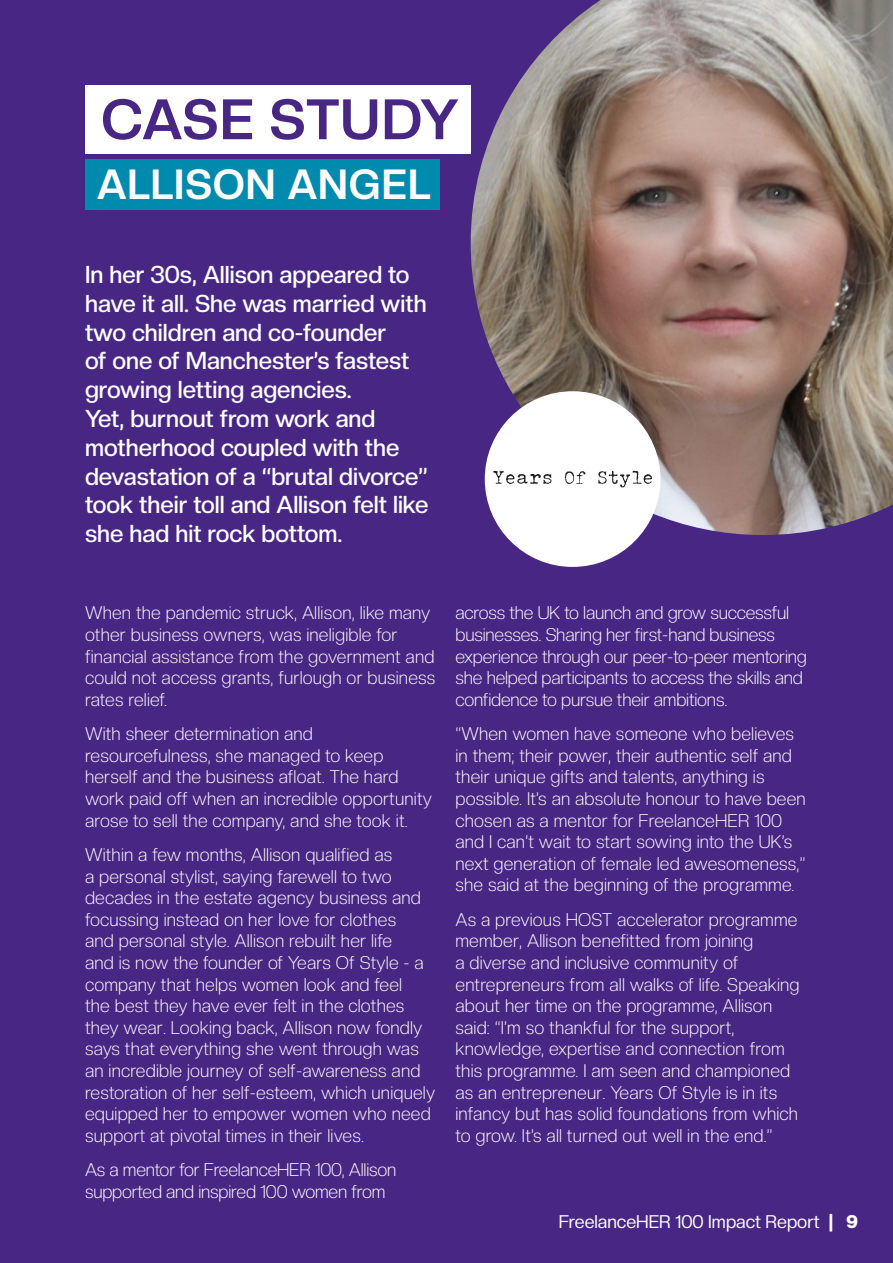
<style>
.page{position:relative;width:893px;height:1263px;background:#482683}
.page>*{position:absolute;margin:0;border:0;box-sizing:border-box;transform-origin:0 0}
.Page_title{font:700 55.95px "Creato Display";letter-spacing:.01em;color:#482683}
.Page_title-2{font:700 41.4px "Creato Display";letter-spacing:.025em;color:#fff}
.Intro_paragraph{font:500 24px/28.8px "Creato Display";color:#fff}
.Main_body{font:300 18px/21.6px "Creato Display";letter-spacing:.01em;color:#fff}
.Main_body-2{font:300 18px/21.6px "Creato Display";letter-spacing:-.01em;color:#fff}
.t1{font:18px "Creato Display";color:#fff}
.s1{font-weight:900}
</style>
<div class="page">
<div style="left:85px;top:85px;width:386px;height:69px;background:#fff"></div>
<div style="left:85px;top:159px;width:355px;height:51px;background:#008bae"></div>
<img style="left:471px;top:0;width:422px;height:535px">
<div style="left:485px;top:391px;width:175px;height:176px;background:#fff;border-radius:50%"></div>
<svg style="left:493px;top:471px;width:58px;height:13px"></svg>
<svg style="left:565px;top:471px;width:20px;height:13px"></svg>
<svg style="left:598px;top:471px;width:54px;height:16px"></svg>
<p class="Page_title" style="left:101px;top:86px;width:359px">CASE STUDY</p>
<p class="Page_title-2" style="left:97px;top:160px;width:335px">ALLISON ANGEL</p>
<p class="Intro_paragraph" style="left:85px;top:260px;width:345px">In her 30s, Allison appeared to have it all. She was married with two children and co-founder<br>of one of Manchester’s fastest growing letting agencies.<br>Yet, burnout from work and motherhood coupled with the devastation of a “brutal divorce” took their toll and Allison felt like she had hit rock bottom.</p>
<p class="Main_body" style="left:85px;top:602px;width:352px">When the pandemic struck, Allison, like many other business owners, was ineligible for financial assistance from the government and could not access grants, furlough or business rates relief.</p>
<p class="Main_body" style="left:85px;top:723px;width:349px">With sheer determination and resourcefulness, she managed to keep herself and the business afloat. The hard work paid off when an incredible opportunity arose to sell the company, and she took it.</p>
<p class="Main_body" style="left:85px;top:843px;width:352px">Within a few months, Allison qualified as<br>a personal stylist, saying farewell to two decades in the estate agency business and focussing instead on her love for clothes<br>and personal style. Allison rebuilt her life<br>and is now the founder of Years Of Style - a company that helps women look and feel<br>the best they have ever felt in the clothes they wear. Looking back, Allison now fondly says that everything she went through was an incredible journey of self-awareness and restoration of her self-esteem, which uniquely equipped her to empower women who need support at pivotal times in their lives.</p>
<p class="Main_body-2" style="left:85px;top:1159px;width:313px">As a mentor for FreelanceHER 100, Allison supported and inspired 100 women from</p>
<p class="Main_body-2" style="left:455px;top:602px;width:353px">across the UK to launch and grow successful businesses. Sharing her first-hand business experience through our peer-to-peer mentoring she helped participants to access the skills and confidence to pursue their ambitions.</p>
<p class="Main_body" style="left:455px;top:723px;width:352px">“When women have someone who believes in them; their power, their authentic self and their unique gifts and talents, anything is possible. It’s an absolute honour to have been chosen as a mentor for FreelanceHER 100 and I can’t wait to start sowing into the UK’s next generation of female led awesomeness,” she said at the beginning of the programme.</p>
<p class="Main_body" style="left:455px;top:908px;width:346px">As a previous HOST accelerator programme member, Allison benefitted from joining<br>a diverse and inclusive community of entrepreneurs from all walks of life. Speaking about her time on the programme, Allison said: “I’m so thankful for the support, knowledge, expertise and connection from this programme. I am seen and championed as an entrepreneur. Years Of Style is in its infancy but has solid foundations from which to grow. It’s all turned out well in the end.”</p>
<p class="t1" style="left:559px;top:1211px;width:301px">FreelanceHER 100 Impact Report <span class="s1">| 9</span></p>
</div>
